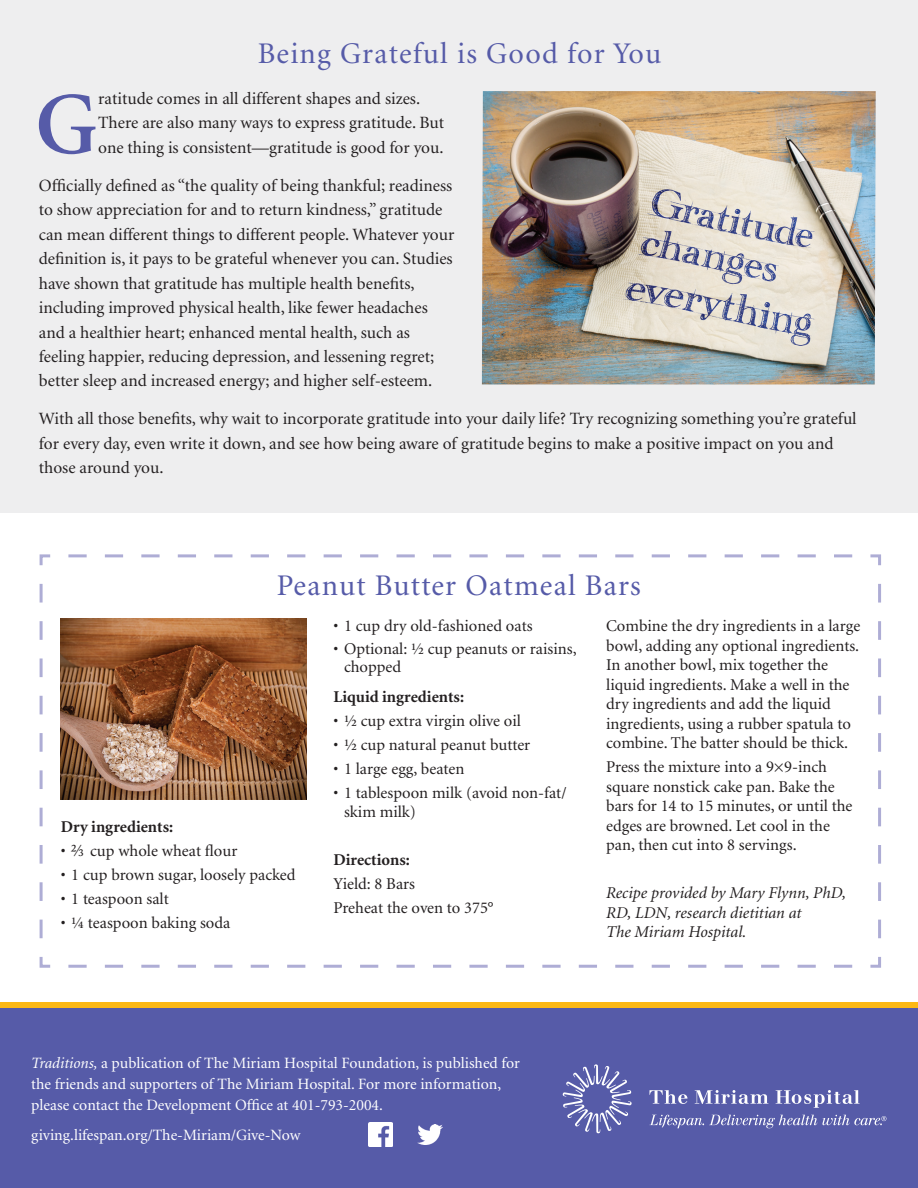
<style>
.page{position:relative;width:918px;height:1188px;background:#fff}
.page>*{position:absolute;margin:0;border:0;box-sizing:border-box;transform-origin:0 0}
.t1{font:600 88.5px "Minion";color:#565ba8}
.t2{font:30px "Minion";letter-spacing:.04em;color:#565ba8}
.t3{font:17.25px/24.5px "Minion";color:#231f20}
.t4{font:16.5px/19.5px "Minion";color:#231f20}
.t5{font:italic 16.5px/19.5px "Minion";color:#231f20}
.t6{font:700 16.5px "Minion";color:#231f20}
.t7{font:15.75px/21px "Minion";color:#fff}
.s1{font-family:"Adobe Caslon Pro"}
.s2{font-style:italic}
</style>
<div class="page">
<div style="left:0;top:1008px;width:918px;height:180px;background:#565ba8"></div>
<svg style="left:563px;top:1064px;width:69px;height:69px"></svg>
<svg style="left:649px;top:1090px;width:38px;height:14px"></svg>
<svg style="left:695px;top:1090px;width:73px;height:14px"></svg>
<svg style="left:776px;top:1090px;width:84px;height:18px"></svg>
<svg style="left:649px;top:1115px;width:237px;height:13px"></svg>
<div style="left:0;top:1002px;width:918px;height:6px;background:#fcb814"></div>
<img style="left:418px;top:1124px;width:24px;height:21px">
<img style="left:369px;top:1123px;width:24px;height:23px">
<div style="left:0;top:0;width:918px;height:513px;background:#eeeeef"></div>
<img style="left:482px;top:91px;width:394px;height:293px">
<svg style="left:39px;top:554px;width:842px;height:414px"></svg>
<img style="left:61px;top:619px;width:246px;height:180px">
<h2 class="t2" style="left:258px;top:39px;width:405px">Being Grateful is Good for You</h2>
<h1 class="t1" style="left:35px;top:79px;width:64px">G</h1>
<p class="t3" style="left:98px;top:87px;width:348px">ratitude comes in all different shapes and sizes.<br>There are also many ways to express gratitude. But one thing is consistent—gratitude is good for you.</p>
<p class="t3" style="left:39px;top:174px;width:417px">Officially defined as “the quality of being thankful; readiness to show appreciation for and to return kindness,” gratitude can mean different things to different people. Whatever your definition is, it pays to be grateful whenever you can. Studies have shown that gratitude has multiple health benefits, including improved physical health, like fewer headaches and a healthier heart; enhanced mental health, such as feeling happier, reducing depression, and lessening regret; better sleep and increased energy; and higher self-esteem.</p>
<p class="t3" style="left:39px;top:407px;width:819px">With all those benefits, why wait to incorporate gratitude into your daily life? Try recognizing something you’re grateful for every day, even write it down, and see how being aware of gratitude begins to make a positive impact on you and those around you.</p>
<h2 class="t2" style="left:277px;top:571px;width:365px">Peanut Butter Oatmeal Bars</h2>
<p class="t6" style="left:61px;top:819px;width:114px">Dry ingredients:</p>
<p class="t4" style="left:61px;top:842px;width:178px">• <span class="s1">⅔</span> cup whole wheat flour</p>
<p class="t4" style="left:61px;top:866px;width:236px">• 1 cup brown sugar, loosely packed</p>
<p class="t4" style="left:61px;top:890px;width:110px">• 1 teaspoon salt</p>
<p class="t4" style="left:61px;top:914px;width:171px">• ¼ teaspoon baking soda</p>
<p class="t4" style="left:334px;top:617px;width:201px">• 1 cup dry old-fashioned oats</p>
<p class="t4" style="left:344px;top:640px;width:234px;line-height:18px;text-indent:-10px">• Optional: ½ cup peanuts or raisins, chopped</p>
<p class="t6" style="left:334px;top:688px;width:132px">Liquid ingredients:</p>
<p class="t4" style="left:334px;top:711px;width:189px">• ½ cup extra virgin olive oil</p>
<p class="t4" style="left:334px;top:735px;width:198px">• ½ cup natural peanut butter</p>
<p class="t4" style="left:334px;top:759px;width:132px">• 1 large egg, beaten</p>
<p class="t4" style="left:344px;top:783px;width:224px;text-indent:-11px">• 1 tablespoon milk (avoid non-fat/ skim milk)</p>
<p class="t6" style="left:334px;top:852px;width:78px">Directions:</p>
<p class="t4" style="left:334px;top:873px;width:162px;line-height:24px">Yield: 8 Bars<br>Preheat the oven to 375°</p>
<p class="t4" style="left:606px;top:617px;width:256px">Combine the dry ingredients in a large bowl, adding any optional ingredients.<br>In another bowl, mix together the liquid ingredients. Make a well in the dry ingredients and add the liquid ingredients, using a rubber spatula to combine. The batter should be thick.</p>
<p class="t4" style="left:606px;top:758px;width:248px">Press the mixture into a 9×9-inch square nonstick cake pan. Bake the bars for 14 to 15 minutes, or until the edges are browned. Let cool in the pan, then cut into 8 servings.</p>
<p class="t5" style="left:606px;top:884px;width:241px">Recipe provided by Mary Flynn, PhD,<br>RD, LDN, research dietitian at<br>The Miriam Hospital.</p>
<p class="t7" style="left:31px;top:1053px;width:490px"><span class="s2">Traditions,</span> a publication of The Miriam Hospital Foundation, is published for the friends and supporters of The Miriam Hospital. For more information, please contact the Development Office at 401-793-2004.</p>
<p class="t7" style="left:31px;top:1125px;width:271px">giving.lifespan.org/The-Miriam/Give-Now</p>
</div>
